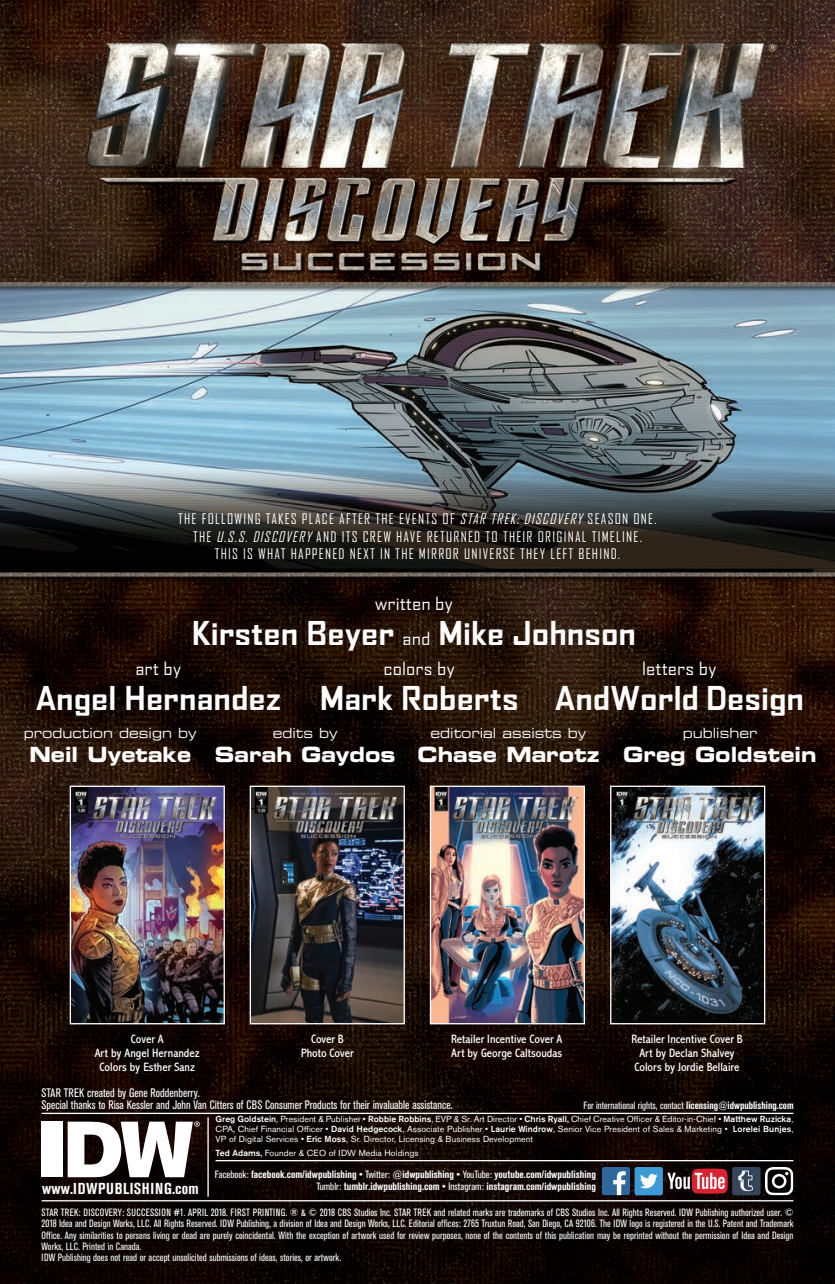
<style>
.page{position:relative;width:835px;height:1284px;background:#fff}
.page>*{position:absolute;margin:0;border:0;box-sizing:border-box;transform-origin:0 0}
.t1{font:700 expanded 31.5px "Agency FB";color:#fff;scale:.9 1}
.t2{font:21px "Eurostile Bold Extended Two";color:#fff;scale:.9 1}
.t3{font:expanded 17.5px "Agency FB";color:#fff;scale:.9 1}
.t4{font:700 condensed 15.75px "Akzidenz Grotesk BE";letter-spacing:.03em;color:#fff;scale:1.04 1}
.t5{font:14px/17.5px "Agency FB";letter-spacing:.085em;color:#fff;text-align:center}
.t6{font:14px "Eurostile Extended Two";color:#fff;scale:.9 1}
.t7{font:condensed 12.25px/14px "Abadi";color:#fff;text-align:center}
.t8{font:condensed 12.25px/12.2px "Akzidenz Grotesk BE";color:#fff}
.t9{font:condensed 10.5px/11.4px "Akzidenz Grotesk BE";letter-spacing:.005em;color:#fff}
.t10{font:700 condensed 10.5px/12.2px "Akzidenz Grotesk BE";color:#fff;text-align:right;scale:1.05 1}
.t11{font:8.75px/9.6px "Akzidenz Grotesk BE";letter-spacing:.01em;color:#fff;text-align:justify}
.s1{font-style:italic}
.s2{font-weight:400;font-size:17.5px}
.s3{font-weight:700}
.s4{font-weight:500}
.s5{font-weight:400}
</style>
<div class="page">
<img style="left:0;top:0;width:835px;height:1284px">
<img style="left:252px;top:787px;width:151px;height:235px">
<div style="left:250px;top:785px;width:155px;height:239px;border:1px solid #fff"></div>
<img style="left:72px;top:787px;width:151px;height:235px">
<div style="left:70px;top:785px;width:155px;height:239px;border:1px solid #fff"></div>
<img style="left:432px;top:787px;width:151px;height:235px">
<div style="left:430px;top:785px;width:155px;height:239px;border:1px solid #fff"></div>
<img style="left:612px;top:787px;width:151px;height:235px">
<div style="left:610px;top:785px;width:155px;height:239px;border:1px solid #fff"></div>
<div style="left:42px;top:1121px;width:21px;height:56px;background:#fff"></div>
<svg style="left:68px;top:1121px;width:132px;height:56px"></svg>
<hr style="left:42px;top:1200px;width:751px;height:1px;background:#fff">
<hr style="left:42px;top:1112px;width:751px;height:2px;background:#fff">
<hr style="left:216px;top:1160px;width:577px;height:1px;background:#fff">
<hr style="left:207px;top:1117px;width:2px;height:79px;background:#fff">
<div style="left:634px;top:1167px;width:29px;height:28px;background:#3c9bd5;border-radius:3px"></div>
<svg style="left:640px;top:1174px;width:17px;height:14px"></svg>
<div style="left:602px;top:1167px;width:28px;height:28px;background:#2e679b;border-radius:2px"></div>
<svg style="left:613px;top:1171px;width:13px;height:24px"></svg>
<svg style="left:667px;top:1168px;width:61px;height:25px;background:#9f5257"></svg>
<svg style="left:765px;top:1167px;width:28px;height:28px"></svg>
<div style="left:732px;top:1167px;width:28px;height:28px;background:#35465c;border-radius:3px"></div>
<svg style="left:738px;top:1170px;width:17px;height:22px"></svg>
<h3 class="t5" style="left:178px;top:511px;width:480px">THE FOLLOWING TAKES PLACE AFTER THE EVENTS OF <span class="s1">STAR TREK: DISCOVERY</span>SEASON ONE.<br>THE <span class="s1">U.S.S. DISCOVERY</span>AND ITS CREW HAVE RETURNED TO THEIR ORIGINAL TIMELINE.<br>THIS IS WHAT HAPPENED NEXT IN THE MIRROR UNIVERSE THEY LEFT BEHIND.</h3>
<h3 class="t3" style="left:375px;top:596px;width:89px">written by</h3>
<h1 class="t1" style="left:192px;top:621px;width:495px">Kirsten Beyer <span class="s2">and</span> Mike Johnson</h1>
<h3 class="t3" style="left:135px;top:661px;width:53px">art by</h3>
<h1 class="t1" style="left:36px;top:685px;width:274px">Angel Hernandez</h1>
<h3 class="t3" style="left:383px;top:661px;width:81px">colors by</h3>
<h1 class="t1" style="left:320px;top:685px;width:223px">Mark Roberts</h1>
<h3 class="t3" style="left:642px;top:661px;width:84px">letters by</h3>
<h1 class="t1" style="left:555px;top:685px;width:278px">AndWorld Design</h1>
<h3 class="t6" style="left:24px;top:727px;width:193px">production design by</h3>
<h2 class="t2" style="left:29px;top:747px;width:181px">Neil Uyetake</h2>
<h3 class="t6" style="left:273px;top:727px;width:74px">edits by</h3>
<h2 class="t2" style="left:215px;top:747px;width:202px">Sarah Gaydos</h2>
<h3 class="t6" style="left:430px;top:727px;width:175px">editorial assists by</h3>
<h2 class="t2" style="left:418px;top:747px;width:203px">Chase Marotz</h2>
<h3 class="t6" style="left:683px;top:727px;width:84px">publisher</h3>
<h2 class="t2" style="left:623px;top:747px;width:216px">Greg Goldstein</h2>
<p class="t7" style="left:95px;top:1033px;width:107px">Cover A<br>Art by Angel Hernandez<br>Colors by Esther Sanz</p>
<p class="t7" style="left:451px;top:1033px;width:113px;text-align:left">Retailer Incentive Cover A<br>Art by George Caltsoudas</p>
<p class="t7" style="left:631px;top:1033px;width:112px">Retailer Incentive Cover B<br>Art by Declan Shalvey<br>Colors by Jordie Bellaire</p>
<p class="t7" style="left:301px;top:1033px;width:54px">Cover B<br>Photo Cover</p>
<p class="t8" style="left:42px;top:1087px;width:413px">STAR TREK created by Gene Roddenberry.<br>Special thanks to Risa Kessler and John Van Citters of CBS Consumer Products for their invaluable assistance.</p>
<p class="t9" style="left:583px;top:1100px;width:211px">For international rights, contact <span class="s3">licensing@idwpublishing.com</span></p>
<p class="t11" style="left:215px;top:1115px;width:579px"><span class="s4">Greg Goldstein</span>, President &amp; Publisher • <span class="s4">Robbie Robbins</span>, EVP &amp; Sr. Art Director • <span class="s4">Chris Ryall,</span> Chief Creative Officer &amp; Editor-in-Chief • <span class="s4">Matthew Ruzicka</span>, CPA, Chief Financial Officer • <span class="s4">David Hedgecock</span>, Associate Publisher • <span class="s4">Laurie Windrow</span>, Senior Vice President of Sales &amp; Marketing • <span class="s4">Lorelei Bunjes</span>, VP of Digital Services • <span class="s4">Eric Moss</span>, Sr. Director, Licensing &amp; Business Development</p>
<p class="t11" style="left:216px;top:1148px;width:204px"><span class="s4">Ted Adams,</span> Founder &amp; CEO of IDW Media Holdings</p>
<h3 class="t4" style="left:42px;top:1182px;width:152px">www.IDWPUBLISHING.com</h3>
<p class="t10" style="left:215px;top:1169px;width:364px"><span class="s5">Facebook:</span> facebook.com/idwpublishing <span class="s5">• Twitter:</span> @idwpublishing <span class="s5">• YouTube:</span> youtube.com/idwpublishing<br><span class="s5">Tumblr:</span> tumblr.idwpublishing.com <span class="s5">• Instagram:</span> instagram.com/idwpublishing</p>
<p class="t9" style="left:42px;top:1207px;width:753px">STAR TREK: DISCOVERY: SUCCESSION #1. APRIL 2018. FIRST PRINTING. ® &amp; © 2018 CBS Studios Inc. STAR TREK and related marks are trademarks of CBS Studios Inc. All Rights Reserved. IDW Publishing authorized user. © 2018 Idea and Design Works, LLC. All Rights Reserved. IDW Publishing, a division of Idea and Design Works, LLC. Editorial offices: 2765 Truxtun Road, San Diego, CA 92106. The IDW logo is registered in the U.S. Patent and Trademark Office. Any similarities to persons living or dead are purely coincidental. With the exception of artwork used for review purposes, none of the contents of this publication may be reprinted without the permission of Idea and Design Works, LLC. Printed in Canada.<br>IDW Publishing does not read or accept unsolicited submissions of ideas, stories, or artwork.</p>
</div>
